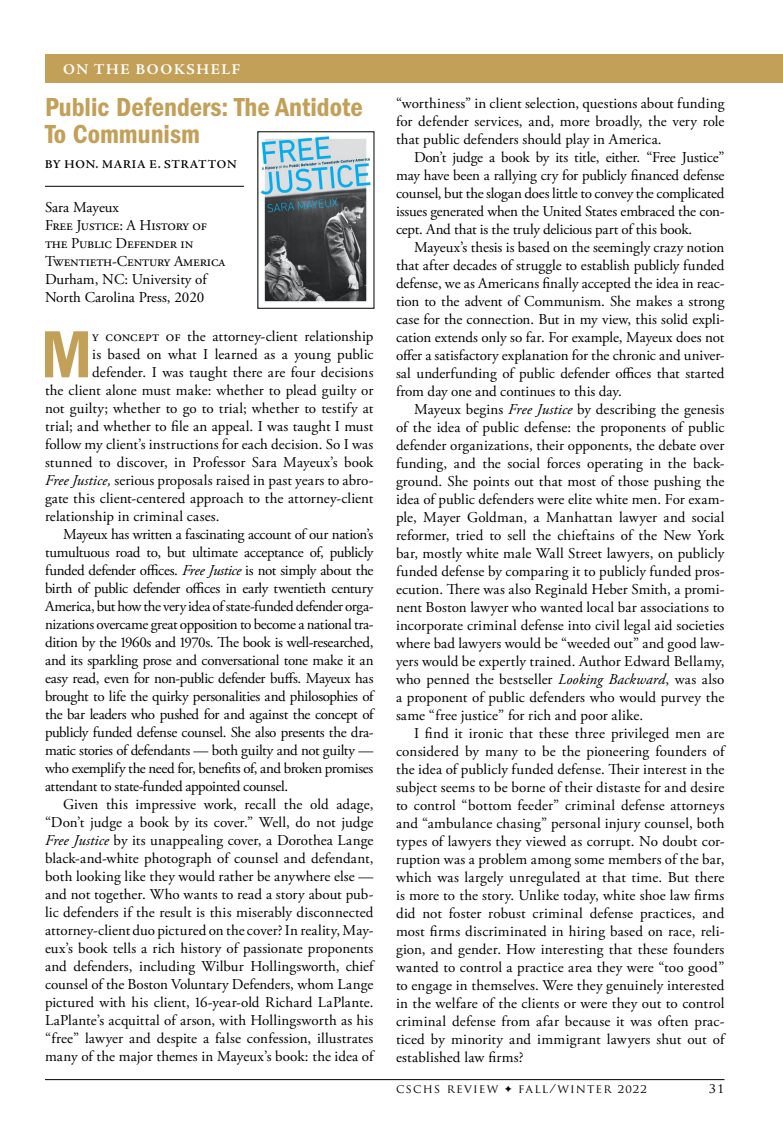
<style>
.page{position:relative;width:783px;height:1134px;background:#fff}
.page>*{position:absolute;margin:0;border:0;box-sizing:border-box;transform-origin:0 0}
.AGar_text_drop_cap{font:69px "ITC Franklin Gothic Std Dm Cd";color:#c3a058}
.Article_Headline_FG{font:27px/27px "ITC Franklin Gothic Std Dm Cd";color:#c3a058}
.AGaram_text_10_12{font:15px/18px "Adobe Garamond Pro";letter-spacing:-.01em;color:#000;text-align:justify}
.AGar_text_drop_cap-2{font:15px "Adobe Garamond Pro";letter-spacing:.005em;color:#000}
.AGar_text_drop_cap-3{font:15px "Adobe Garamond Pro";letter-spacing:.03em;color:#000}
.Author_name{font:700 15px "Adobe Jenson Pro";letter-spacing:.105em;color:#fff}
.t1{font:13.5px "Trajan Pro";color:#000}
.t2{font:12px "Trajan Pro";letter-spacing:.1em;color:#000}
.Author_name-2{font:600 12px "Adobe Jenson Pro";letter-spacing:.065em;color:#000}
.s1{font-style:italic}
</style>
<div class="page">
<hr style="left:45px;top:186px;width:199px;height:1px;background:#000">
<div style="left:45px;top:54px;width:738px;height:29px;background:#c3a058"></div>
<img style="left:260px;top:136px;width:111px;height:166px">
<hr style="left:45px;top:1079px;width:679px;height:1px;background:#000">
<p class="Author_name" style="left:63px;top:61px;width:179px">ON THE BOOKSHELF</p>
<p class="Article_Headline_FG" style="left:45px;top:93px;width:319px">Public Defenders: The Antidote<br>To Communism</p>
<p class="Author_name-2" style="left:45px;top:158px;width:193px">BY HON. MARIA E. STRATTON</p>
<p class="AGaram_text_10_12" style="left:45px;top:199px;width:76px">Sara Mayeux</p>
<p class="AGaram_text_10_12" style="left:45px;top:217px;width:181px;text-align:left">Free Justice: A History of the Public Defender in<br>Twentieth‑Century America</p>
<p class="AGaram_text_10_12" style="left:45px;top:271px;width:165px">Durham, NC: University of<br>North Carolina Press, 2020</p>
<p class="AGar_text_drop_cap" style="left:41px;top:315px;width:53px">M</p>
<p class="AGar_text_drop_cap-2" style="left:92px;top:328px;width:283px">y concept of the attorney-client relationship</p>
<p class="AGar_text_drop_cap-2" style="left:92px;top:346px;width:283px">is based on what I learned as a young public</p>
<p class="AGar_text_drop_cap-2" style="left:92px;top:364px;width:283px">defender. I was taught there are four decisions</p>
<p class="AGar_text_drop_cap-2" style="left:45px;top:382px;width:330px">the client alone must make: whether to plead guilty or</p>
<p class="AGar_text_drop_cap-2" style="left:45px;top:400px;width:330px">not guilty; whether to go to trial; whether to testify at</p>
<p class="AGar_text_drop_cap-2" style="left:45px;top:418px;width:330px">trial; and whether to file an appeal. I was taught I must</p>
<p class="AGar_text_drop_cap-2" style="left:45px;top:436px;width:330px">follow my client’s instructions for each decision. So I was</p>
<p class="AGar_text_drop_cap-2" style="left:45px;top:454px;width:330px">stunned to discover, in Professor Sara Mayeux’s book</p>
<p class="AGar_text_drop_cap-3" style="left:45px;top:472px;width:330px"><span class="s1">Free Justice,</span> serious proposals raised in past years to abro-</p>
<p class="AGar_text_drop_cap-2" style="left:45px;top:490px;width:330px">gate this client-centered approach to the attorney-client</p>
<p class="AGar_text_drop_cap-2" style="left:45px;top:508px;width:176px">relationship in criminal cases.</p>
<p class="AGaram_text_10_12" style="left:45px;top:526px;width:332px;text-align:left;text-indent:18px">Mayeux has written a fascinating account of our nation’s tumultuous road to, but ultimate acceptance of, publicly funded defender offices. <span class="s1">Free Justice</span> is not simply about the birth of public defender offices in early twentieth century America, but how the very idea ofstate-funded defender orga&shy;nizations overcame great opposition to become a national tra&shy;dition by the 1960s and 1970s. The book is well-researched, and its sparkling prose and conversational tone make it an easy read, even for non-public defender buffs. Mayeux has brought to life the quirky personalities and philosophies of the bar leaders who pushed for and against the concept of publicly funded defense counsel. She also presents the dra&shy;matic stories of defendants — both guilty and not guilty — who exemplify the need for, benefits of, and broken promises attendant to state-funded appointed counsel.</p>
<p class="AGaram_text_10_12" style="left:45px;top:796px;width:332px;text-indent:18px">Given this impressive work, recall the old adage, “Don’t judge a book by its cover.” Well, do not judge <span class="s1">Free Justice</span> by its unappealing cover, a Dorothea Lange black-and-white photograph of counsel and defendant, both looking like they would rather be anywhere else — and not together. Who wants to read a story about pub&shy;lic defenders if the result is this miserably disconnected attorney-client duo pictured on the cover? In reality, May&shy;eux’s book tells a rich history of passionate proponents and defenders, including Wilbur Hollingsworth, chief counsel of the Boston Voluntary Defenders, whom Lange pictured with his client, 16-year-old Richard LaPlante.<br>LaPlante’s acquittal of arson, with Hollingsworth as his “free” lawyer and despite a false confession, illustrates many of the major themes in Mayeux’s book: the idea of</p>
<p class="AGaram_text_10_12" style="left:396px;top:95px;width:330px">“worthiness” in client selection, questions about funding for defender services, and, more broadly, the very role that public defenders should play in America.</p>
<p class="AGaram_text_10_12" style="left:396px;top:149px;width:330px;text-indent:18px">Don’t judge a book by its title, either. “Free Justice” may have been a rallying cry for publicly financed defense counsel, but the slogan does little to convey the complicated issues generated when the United States embraced the con&shy;cept. And that is the truly delicious part of this book.</p>
<p class="AGaram_text_10_12" style="left:396px;top:239px;width:330px;text-indent:18px">Mayeux’s thesis is based on the seemingly crazy notion that after decades of struggle to establish publicly funded defense, we as Americans finally accepted the idea in reac&shy;tion to the advent of Communism. She makes a strong case for the connection. But in my view, this solid expli&shy;cation extends only so far. For example, Mayeux does not offer a satisfactory explanation for the chronic and univer&shy;sal underfunding of public defender offices that started from day one and continues to this day.</p>
<p class="AGaram_text_10_12" style="left:396px;top:401px;width:330px;text-indent:18px">Mayeux begins <span class="s1">Free Justice</span> by describing the genesis of the idea of public defense: the proponents of public defender organizations, their opponents, the debate over funding, and the social forces operating in the back&shy;ground. She points out that most of those pushing the idea of public defenders were elite white men. For exam&shy;ple, Mayer Goldman, a Manhattan lawyer and social reformer, tried to sell the chieftains of the New York bar, mostly white male Wall Street lawyers, on publicly funded defense by comparing it to publicly funded pros&shy;ecution. There was also Reginald Heber Smith, a promi&shy;nent Boston lawyer who wanted local bar associations to incorporate criminal defense into civil legal aid societies where bad lawyers would be “weeded out” and good law&shy;yers would be expertly trained. Author Edward Bellamy, who penned the bestseller <span class="s1">Looking Backward</span>, was also a proponent of public defenders who would purvey the same “free justice” for rich and poor alike.</p>
<p class="AGaram_text_10_12" style="left:396px;top:725px;width:332px;text-indent:18px">I find it ironic that these three privileged men are considered by many to be the pioneering founders of the idea of publicly funded defense. Their interest in the subject seems to be borne of their distaste for and desire to control “bottom feeder” criminal defense attorneys and “ambulance chasing” personal injury counsel, both types of lawyers they viewed as corrupt. No doubt cor&shy;ruption was a problem among some members of the bar, which was largely unregulated at that time. But there is more to the story. Unlike today, white shoe law firms did not foster robust criminal defense practices, and most firms discriminated in hiring based on race, reli&shy;gion, and gender. How interesting that these founders wanted to control a practice area they were “too good” to engage in themselves. Were they genuinely interested in the welfare of the clients or were they out to control criminal defense from afar because it was often prac&shy;ticed by minority and immigrant lawyers shut out of established law firms?</p>
<p class="t2" style="left:396px;top:1081px;width:253px">CSCHS REVIEW ✦ FALL/WINTER 2022</p>
<p class="t1" style="left:709px;top:1079px;width:17px">31</p>
</div>
